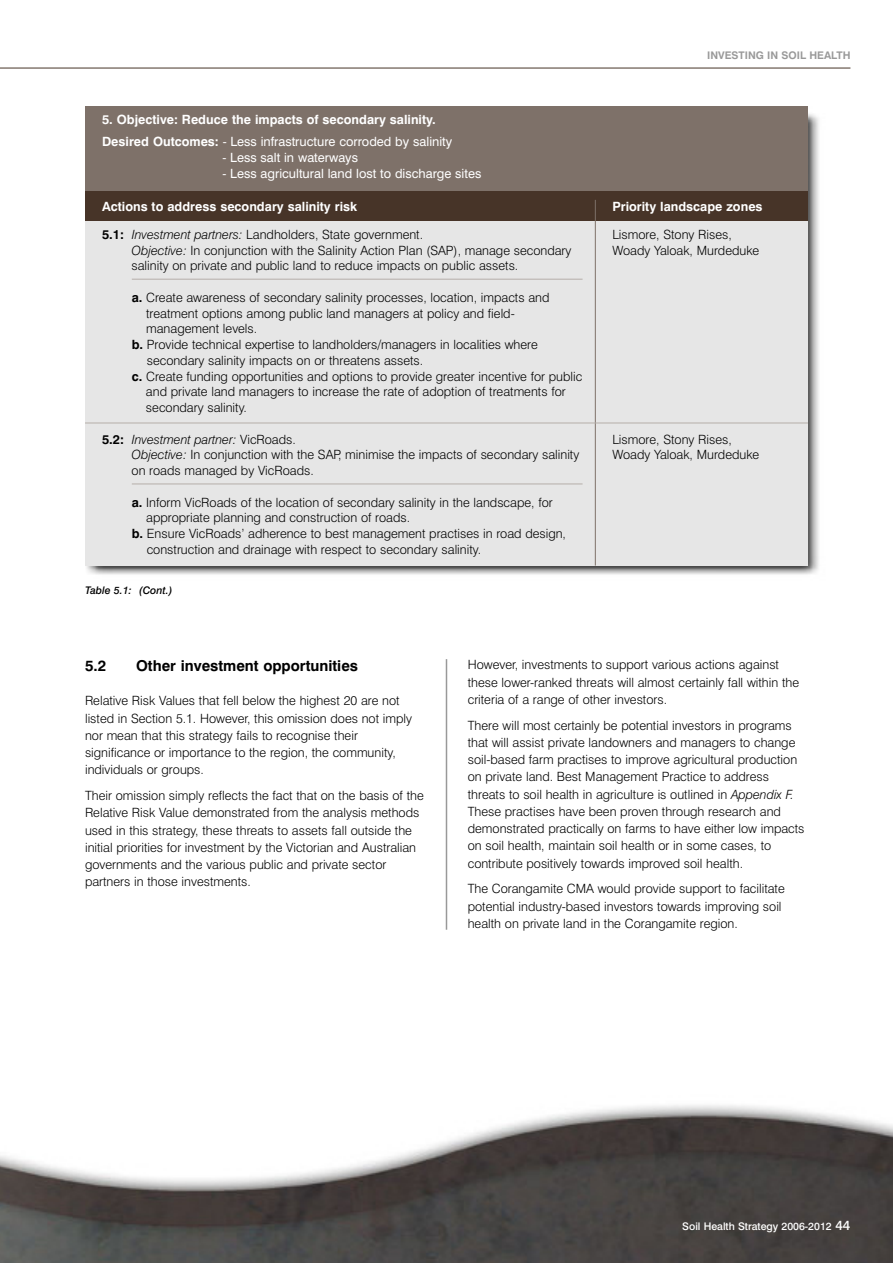
<style>
.page{position:relative;width:893px;height:1263px;background:#fff}
.page>*{position:absolute;margin:0;border:0;box-sizing:border-box;transform-origin:0 0}
.t1{font:700 15px "Swiss 721 BT";color:#000}
.t2{font:300 12.75px/17.2px "Swiss 721 BT";color:#000}
.t3{font:700 12.75px/22.2px "Swiss 721 BT";color:#fff}
.t4{font:12.75px "Swiss 721 BT";color:#fff}
.t5{font:500 10.5px "Swiss 721 BT";color:#fff}
.t6{font:700 10.5px "Swiss 721 BT";color:#999}
.t7{font:italic 500 10.5px "Swiss 721 BT";color:#000}
.s1{font-weight:400}
.s2{font-weight:700}
.s3{font-style:italic}
.s4{font-size:13.5px}
</style>
<div class="page">
<img style="left:0;top:1105px;width:893px;height:158px">
<hr style="left:0;top:68px;width:850px;height:1px;background:#473428">
<hr style="left:446px;top:659px;width:1px;height:271px;background:#999">
<img style="left:86px;top:113px;width:733px;height:462px">
<div style="left:85px;top:106px;width:723px;height:460px;background:#e6e6e6"></div>
<div style="left:85px;top:106px;width:723px;height:86px;background:#7e7169"></div>
<div style="left:85px;top:191px;width:723px;height:30px;background:#473428"></div>
<hr style="left:132px;top:279px;width:451px;height:1px;background:#b5aea9">
<hr style="left:132px;top:484px;width:451px;height:1px;background:#b5aea9">
<hr style="left:595px;top:200px;width:1px;height:366px;background:#7e7169">
<hr style="left:85px;top:423px;width:723px;height:1px;background:#b5aea9">
<p class="t3" style="left:102px;top:110px;width:352px">5. Objective: Reduce the impacts of secondary salinity.<br>Desired Outcomes: <span class="s1">- Less infrastructure corroded by salinity</span></p>
<p class="t4" style="left:222px;top:153px;width:137px">- Less salt in waterways</p>
<p class="t4" style="left:222px;top:168px;width:260px">- Less agricultural land lost to discharge sites</p>
<p class="t3" style="left:102px;top:197px;width:257px">Actions to address secondary salinity risk</p>
<p class="t2" style="left:132px;top:228px;width:441px;line-height:15.8px;text-indent:-29px"><span class="s2">5.1:</span> <span class="s3">Investment partners:</span> Landholders, State government.<br><span class="s3">Objective:</span> In conjunction with the Salinity Action Plan (SAP), manage secondary salinity on private and public land to reduce impacts on public assets.</p>
<p class="t2" style="left:132px;top:290px;width:419px"><span class="s2">a.</span> Create awareness of secondary salinity processes, location, impacts and</p>
<p class="t2" style="left:146px;top:306px;width:370px">treatment options among public land managers at policy and field-</p>
<p class="t2" style="left:146px;top:321px;width:113px">management levels.</p>
<p class="t2" style="left:132px;top:337px;width:408px"><span class="s2">b.</span> Provide technical expertise to landholders/managers in localities where</p>
<p class="t2" style="left:147px;top:353px;width:278px">secondary salinity impacts on or threatens assets.</p>
<p class="t2" style="left:132px;top:369px;width:452px"><span class="s2">c.</span> Create funding opportunities and options to provide greater incentive for public</p>
<p class="t2" style="left:146px;top:384px;width:421px">and private land managers to increase the rate of adoption of treatments for</p>
<p class="t2" style="left:146px;top:400px;width:103px">secondary salinity.</p>
<p class="t2" style="left:132px;top:432px;width:449px;line-height:15.8px;text-indent:-29px"><span class="s2">5.2:</span> <span class="s3">Investment partner:</span> VicRoads.<br><span class="s3">Objective:</span> In conjunction with the SAP, minimise the impacts of secondary salinity on roads managed by VicRoads.</p>
<p class="t2" style="left:132px;top:495px;width:422px"><span class="s2">a.</span> Inform VicRoads of the location of secondary salinity in the landscape, for</p>
<p class="t2" style="left:146px;top:510px;width:265px">appropriate planning and construction of roads.</p>
<p class="t2" style="left:132px;top:526px;width:436px"><span class="s2">b.</span> Ensure VicRoads’ adherence to best management practises in road design,</p>
<p class="t2" style="left:147px;top:542px;width:336px">construction and drainage with respect to secondary salinity.</p>
<p class="t7" style="left:85px;top:587px;width:89px">Table 5.1: (Cont.)</p>
<p class="t6" style="left:707px;top:51px;width:145px">INVESTING IN SOIL HEALTH</p>
<p class="t3" style="left:612px;top:197px;width:152px">Priority landscape zones</p>
<p class="t2" style="left:612px;top:228px;width:149px;line-height:15.8px">Lismore, Stony Rises,<br>Woady Yaloak, Murdeduke</p>
<p class="t2" style="left:612px;top:432px;width:149px;line-height:15.8px">Lismore, Stony Rises,<br>Woady Yaloak, Murdeduke</p>
<p class="t1" style="left:85px;top:660px;width:23px">5.2</p>
<p class="t1" style="left:136px;top:660px;width:223px">Other investment opportunities</p>
<p class="t2" style="left:85px;top:693px;width:329px">Relative Risk Values that fell below the highest 20 are not listed in Section 5.1. However, this omission does not imply nor mean that this strategy fails to recognise their significance or importance to the region, the community, individuals or groups.</p>
<p class="t2" style="left:85px;top:788px;width:340px">Their omission simply reflects the fact that on the basis of the Relative Risk Value demonstrated from the analysis methods used in this strategy, these threats to assets fall outside the initial priorities for investment by the Victorian and Australian governments and the various public and private sector partners in those investments.</p>
<p class="t2" style="left:468px;top:657px;width:333px">However, investments to support various actions against these lower-ranked threats will almost certainly fall within the criteria of a range of other investors.</p>
<p class="t2" style="left:468px;top:718px;width:338px">There will most certainly be potential investors in programs that will assist private landowners and managers to change soil-based farm practises to improve agricultural production on private land. Best Management Practice to address threats to soil health in agriculture is outlined in <span class="s3">Appendix F.<br></span>These practises have been proven through research and demonstrated practically on farms to have either low impacts on soil health, maintain soil health or in some cases, to contribute positively towards improved soil health.</p>
<p class="t2" style="left:468px;top:881px;width:319px">The Corangamite CMA would provide support to facilitate potential industry-based investors towards improving soil health on private land in the Corangamite region.</p>
<p class="t5" style="left:682px;top:1222px;width:170px">Soil Health Strategy 2006-2012 <span class="s4">44</span></p>
</div>
